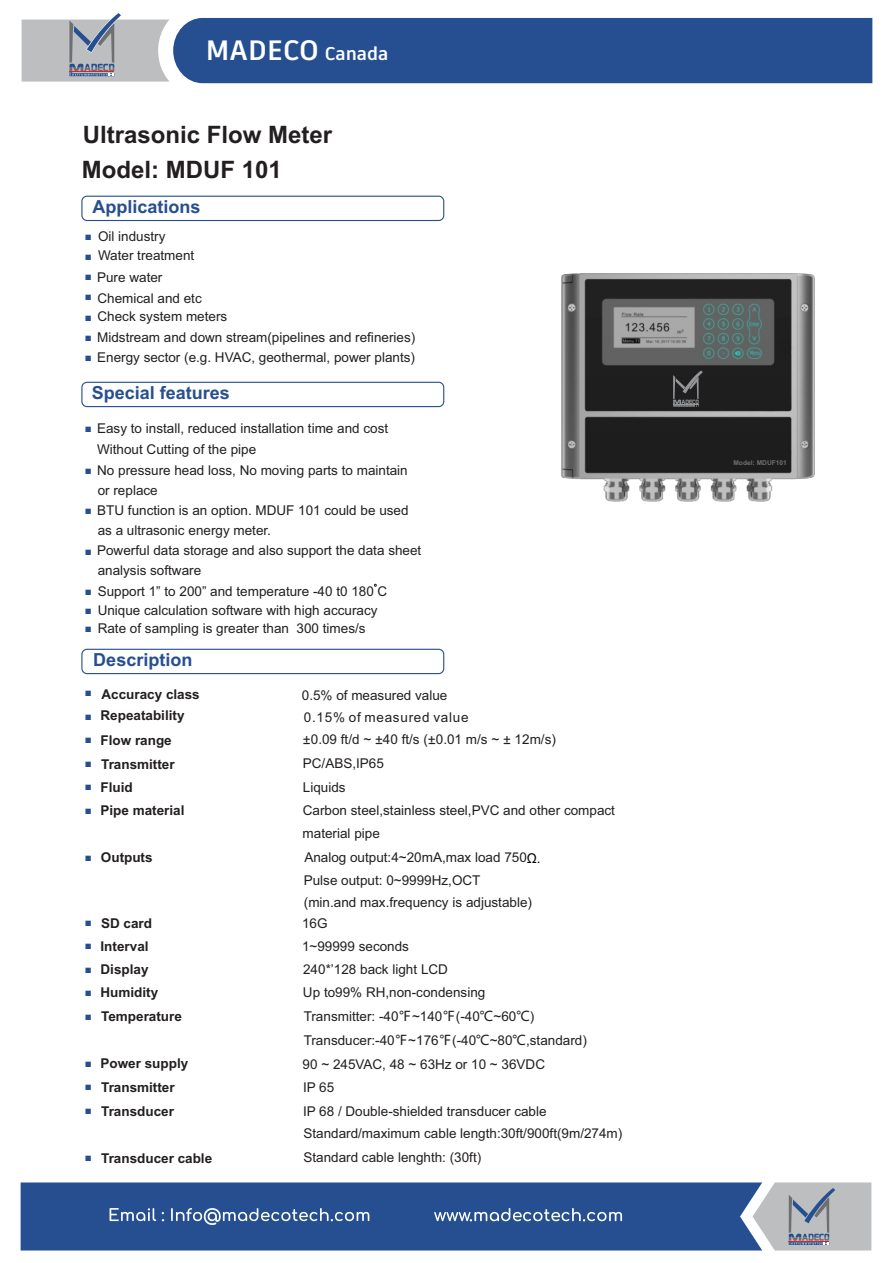
<style>
.page{position:relative;width:893px;height:1263px;background:#fff}
.page>*{position:absolute;margin:0;border:0;box-sizing:border-box;transform-origin:0 0}
.t1{font:700 27.9px "Artifakt Element";color:#fff}
.t2{font:700 24px/34.8px "Arial";color:#231f20}
.t3{font:700 18px "Arial";color:#274f90}
.t4{font:13.5px/20.1px "Arial";color:#231f20}
.t5{font:700 13.5px/23.5px "Arial";color:#231f20}
.t6{font:13.5px "Arial";color:#231f20;scale:1.75 1}
.t7{font:13.5px "Arial";letter-spacing:.055em;color:#231f20}
.t8{font:13.5px "Arial";color:#020304}
.t9{font:11.55px/23.5px "Arial";color:#254f90;text-align:justify}
.t10{font:700 6.6px "Arial";color:#6d6f71}
.s1{font-size:18.45px}
.s2{font-size:11.55px;color:#254f90}
.s3{font-family:"Microsoft Ya Hei"}
</style>
<div class="page">
<div style="left:81px;top:196px;width:363px;height:25px;border:1px solid #254f90;border-radius:5px"></div>
<div style="left:81px;top:382px;width:363px;height:25px;border:1px solid #254f90;border-radius:5px"></div>
<div style="left:81px;top:649px;width:363px;height:25px;border:1px solid #254f90;border-radius:5px"></div>
<svg style="left:762px;top:1182px;width:109px;height:68px;background:#b3b6bb"></svg>
<div style="left:21px;top:1182px;width:741px;height:68px;background:#254f90"></div>
<svg style="left:110px;top:1208px;width:259px;height:17px;background:#5475a8"></svg>
<svg style="left:434px;top:1208px;width:188px;height:13px;background:#607eae"></svg>
<div style="left:173px;top:18px;width:699px;height:65px;background:#254f90"></div>
<svg style="left:22px;top:13px;width:148px;height:69px;background:#bbbec3"></svg>
<img style="left:561px;top:274px;width:253px;height:227px">
<svg style="left:673px;top:370px;width:30px;height:37px"></svg>
<h1 class="t1" style="left:205px;top:39px;width:185px">MADECO <span class="s1">Canada</span></h1>
<h2 class="t2" style="left:82px;top:119px;width:252px">Ultrasonic Flow Meter<br>Model: MDUF 101</h2>
<h3 class="t3" style="left:93px;top:200px;width:110px">Applications</h3>
<p class="t4" style="left:85px;top:227px;width:82px"><span class="s2">■</span> Oil industry</p>
<p class="t4" style="left:97px;top:246px;width:99px;line-height:22.2px">Water treatment<br>Pure water</p>
<p class="t4" style="left:97px;top:290px;width:131px;line-height:18.8px">Chemical and etc<br>Check system meters</p>
<p class="t4" style="left:97px;top:328px;width:320px">Midstream and down stream(pipelines and refineries)<br>Energy sector (e.g. HVAC, geothermal, power plants)</p>
<p class="t9" style="left:85px;top:247px;width:9px;line-height:20.1px">■ ■ ■ ■ ■ ■</p>
<h3 class="t3" style="left:92px;top:386px;width:140px">Special features</h3>
<p class="t4" style="left:97px;top:420px;width:293px">Easy to install, reduced installation time and cost</p>
<p class="t9" style="left:85px;top:417px;width:9px">■</p>
<p class="t9" style="left:85px;top:459px;width:9px">■</p>
<p class="t4" style="left:97px;top:440px;width:161px">Without Cutting of the pipe</p>
<p class="t4" style="left:97px;top:461px;width:326px">No pressure head loss, No moving parts to maintain or replace<br>BTU function is an option. MDUF 101 could be used as a ultrasonic energy meter.<br>Powerful data storage and also support the data sheet</p>
<p class="t9" style="left:85px;top:499px;width:9px">■</p>
<p class="t9" style="left:85px;top:540px;width:9px">■</p>
<p class="t4" style="left:98px;top:562px;width:105px">analysis software</p>
<p class="t4" style="left:85px;top:582px;width:304px"><span class="s2">■</span> Support 1” to 200” and temperature -40 t0 180 C</p>
<p class="t4" style="left:85px;top:601px;width:294px"><span class="s2">■</span> Unique calculation software with high accuracy</p>
<p class="t4" style="left:85px;top:620px;width:282px"><span class="s2">■</span> Rate of sampling is greater than 300 times/s</p>
<h3 class="t3" style="left:93px;top:653px;width:101px">Description</h3>
<p class="t9" style="left:85px;top:681px;width:9px">■</p>
<p class="t5" style="left:101px;top:683px;width:100px">Accuracy class</p>
<p class="t4" style="left:302px;top:686px;width:147px">0.5% of measured value</p>
<p class="t9" style="left:85px;top:705px;width:9px">■ ■ ■ ■ ■</p>
<p class="t9" style="left:85px;top:846px;width:9px">■</p>
<p class="t5" style="left:100px;top:705px;width:86px">Repeatability</p>
<p class="t7" style="left:304px;top:712px;width:166px">0.15% of measured value</p>
<p class="t5" style="left:100px;top:730px;width:73px">Flow range</p>
<p class="t5" style="left:100px;top:753px;width:76px">Transmitter<br>Fluid</p>
<p class="t5" style="left:100px;top:799px;width:86px">Pipe material</p>
<p class="t5" style="left:101px;top:846px;width:53px">Outputs</p>
<p class="t6" style="left:303px;top:734px;width:146px">-+0.09 ft/d ~ +40 ft/s (+0.01 m/s ~ + 12m/s)</p>
<p class="t6" style="left:375px;top:737px;width:6px">-</p>
<p class="t6" style="left:428px;top:737px;width:6px">-</p>
<p class="t6" style="left:503px;top:737px;width:6px">-</p>
<p class="t4" style="left:303px;top:752px;width:83px;line-height:24.3px">PC/ABS,IP65<br>Liquids</p>
<p class="t4" style="left:303px;top:799px;width:314px;line-height:23.4px">Carbon steel, stainless steel, PVC and other compact material pipe<br>Analog output: 4~20mA, max load 750</p>
<p class="t8" style="left:527px;top:853px;width:15px">Ω.</p>
<p class="t4" style="left:304px;top:871px;width:178px">Pulse output: 0~9999Hz, OCT</p>
<p class="t4" style="left:304px;top:893px;width:230px">(min. and max. frequency is adjustable)</p>
<p class="t9" style="left:85px;top:911px;width:9px">■ ■ ■ ■ ■</p>
<p class="t5" style="left:101px;top:913px;width:53px">SD card<br>Interval</p>
<p class="t5" style="left:100px;top:958px;width:50px">Display</p>
<p class="t5" style="left:101px;top:1005px;width:82px">Temperature</p>
<p class="t5" style="left:100px;top:982px;width:59px">Humidity</p>
<p class="t9" style="left:85px;top:1052px;width:9px">■ ■ ■</p>
<p class="t9" style="left:85px;top:1146px;width:9px">■</p>
<p class="t5" style="left:100px;top:1052px;width:89px;line-height:24.9px">Power supply<br>Transmitter</p>
<p class="t5" style="left:101px;top:1101px;width:74px">Transducer</p>
<p class="t5" style="left:101px;top:1148px;width:113px">Transducer cable</p>
<p class="t4" style="left:302px;top:913px;width:147px;line-height:22.8px">16G<br>1 ~ 99999 seconds<br>240*’128 back light LCD</p>
<p class="t4" style="left:303px;top:984px;width:184px">Up to 99% RH, non-condensing</p>
<p class="t4" style="left:303px;top:1005px;width:286px;line-height:24px">Transmitter: -40<span class="s3">℉</span>~140<span class="s3">℉</span>(-40<span class="s3">℃</span>~60<span class="s3">℃</span>)<br>Transducer:-40<span class="s3">℉</span>~176<span class="s3">℉</span>(-40<span class="s3">℃</span>~80<span class="s3">℃</span>,standard)<br>90 ~ 245VAC, 48 ~ 63Hz or 10 ~ 36VDC</p>
<p class="t4" style="left:303px;top:1101px;width:321px;line-height:22.2px">IP 68 / Double-shielded transducer cable<br>Standard/maximum cable length:30ft/900ft(9m/274m)</p>
<p class="t4" style="left:303px;top:1078px;width:33px">IP 65</p>
<p class="t4" style="left:303px;top:1148px;width:179px">Standard cable lenghth: (30ft)</p>
<p class="t10" style="left:733px;top:460px;width:55px">Model: MDUF101</p>
</div>
